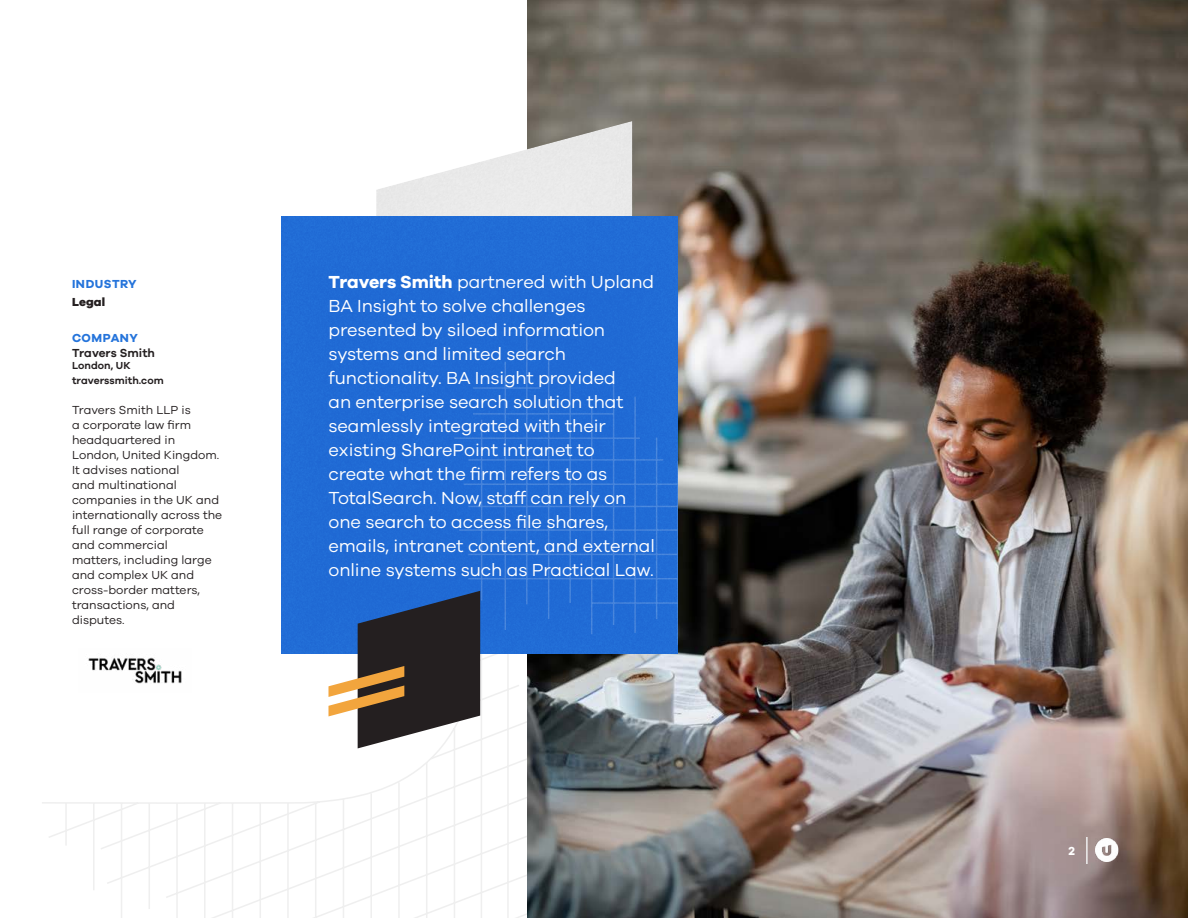
<style>
.page{position:relative;width:1188px;height:918px;background:#fff}
.page>*{position:absolute;margin:0;border:0;box-sizing:border-box;transform-origin:0 0}
.t1{font:18px/24px "Galano Grotesque";letter-spacing:-.005em;color:#fff}
.t2{font:12px/15px "Galano Grotesque";color:#241f20}
.t3{font:700 12px "Galano Grotesque";letter-spacing:.035em;color:#2574db}
.t4{font:600 12px "Galano Grotesque";color:#241f20}
.t5{font:800 12px "Galano Grotesque";letter-spacing:.01em;color:#241f20}
.t6{font:700 12px "Galano Grotesque";color:#fff}
.t7{font:600 10.5px/15px "Galano Grotesque";letter-spacing:.005em;color:#241f20}
.s1{font-weight:700}
</style>
<div class="page">
<svg style="left:42px;top:656px;width:485px;height:262px"></svg>
<img style="left:78px;top:656px;width:114px;height:37px">
<img style="left:527px;top:0;width:661px;height:918px">
<svg style="left:376px;top:108px;width:257px;height:98px;fill:#eaeaea"></svg>
<div style="left:269px;top:206px;width:423px;height:434px;background:#226ccc;opacity:.2"></div>
<div style="left:269px;top:230px;width:423px;height:426px;background:#226ccc;opacity:.2"></div>
<svg style="left:328px;top:591px;width:152px;height:157px"></svg>
<hr style="left:1086px;top:837px;width:2px;height:27px;background:#efefef">
<img style="left:1095px;top:839px;width:27px;height:23px">
<p class="t3" style="left:72px;top:277px;width:66px">INDUSTRY</p>
<p class="t5" style="left:72px;top:294px;width:35px">Legal</p>
<p class="t3" style="left:72px;top:331px;width:67px">COMPANY</p>
<p class="t4" style="left:72px;top:346px;width:85px">Travers Smith</p>
<p class="t7" style="left:72px;top:358px;width:93px">London, UK traverssmith.com</p>
<p class="t2" style="left:72px;top:402px;width:152px">Travers Smith LLP is<br>a corporate law firm headquartered in<br>London, United Kingdom.<br>It advises national<br>and multinational companies in the UK and internationally across the full range of corporate and commercial<br>matters, including large and complex UK and cross-border matters, transactions, and disputes.</p>
<p class="t1" style="left:328px;top:269px;width:328px"><span class="s1">Travers Smith</span> partnered with Upland BA Insight to solve challenges presented by siloed information systems and limited search functionality. BA Insight provided<br>an enterprise search solution that seamlessly integrated with their existing SharePoint intranet to create what the firm refers to as TotalSearch. Now, staff can rely on one search to access file shares, emails, intranet content, and external online systems such as Practical Law.</p>
<p class="t6" style="left:1068px;top:844px;width:8px">2</p>
</div>
